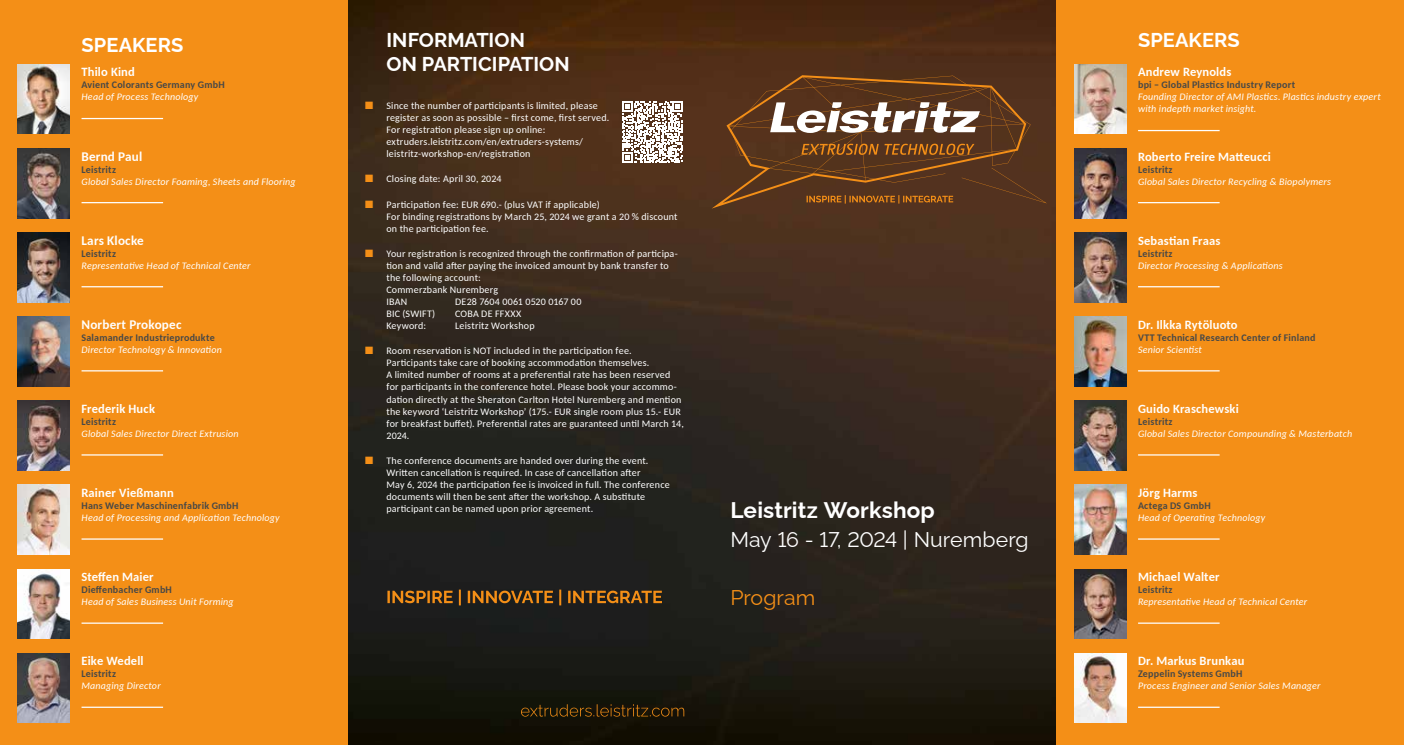
<style>
.page{position:relative;width:1404px;height:745px;background:#fff}
.page>*{position:absolute;margin:0;border:0;box-sizing:border-box;transform-origin:0 0}
.t1{font:700 22.5px "Raleway";letter-spacing:.005em;color:#fff}
.t2{font:21.25px "Raleway";color:#fff}
.t3{font:21.25px "Raleway";letter-spacing:.005em;color:#f48f17}
.t4{font:700 20px/24px "Raleway";letter-spacing:.005em;color:#fff}
.t5{font:700 13.12px "Carlito";letter-spacing:.015em;color:#fff}
.t6{font:700 12.5px "Carlito";letter-spacing:.015em;color:#fff}
.t7{font:10px/12px "Carlito";letter-spacing:.02em;color:#fff}
.t8{font:italic 10px/12px "Carlito";letter-spacing:.02em;color:#fff}
.t9{font:700 10px "Carlito";letter-spacing:.02em;color:#474847}
.s1{color:#f48f17}
</style>
<div class="page">
<img style="left:347px;top:0;width:709px;height:744px">
<div style="left:0;top:0;width:347px;height:744px;background:#f48f17"></div>
<hr style="left:81px;top:118px;width:82px;height:1px;background:#fff">
<hr style="left:81px;top:202px;width:82px;height:1px;background:#fff">
<hr style="left:81px;top:286px;width:82px;height:1px;background:#fff">
<hr style="left:81px;top:370px;width:82px;height:1px;background:#fff">
<hr style="left:81px;top:454px;width:82px;height:1px;background:#fff">
<hr style="left:81px;top:538px;width:82px;height:1px;background:#fff">
<hr style="left:81px;top:622px;width:82px;height:1px;background:#fff">
<hr style="left:81px;top:706px;width:82px;height:1px;background:#fff">
<img style="left:18px;top:148px;width:52px;height:70px">
<img style="left:18px;top:64px;width:52px;height:70px">
<img style="left:18px;top:232px;width:52px;height:70px">
<img style="left:18px;top:316px;width:52px;height:70px">
<img style="left:18px;top:400px;width:52px;height:70px">
<img style="left:18px;top:484px;width:52px;height:70px">
<img style="left:18px;top:569px;width:52px;height:69px">
<img style="left:18px;top:653px;width:52px;height:69px">
<svg style="left:621px;top:101px;width:62px;height:62px"></svg>
<svg style="left:521px;top:703px;width:163px;height:13px;background:#34240a"></svg>
<svg style="left:387px;top:589px;width:275px;height:16px;background:#66441a"></svg>
<div style="left:711px;top:75px;width:315px;height:133px;background:#53321c"></div>
<svg style="left:728px;top:76px;width:318px;height:127px;background:#6c482d"></svg>
<div style="left:1056px;top:0;width:347px;height:744px;background:#f48f17"></div>
<hr style="left:1137px;top:130px;width:82px;height:1px;background:#fff">
<hr style="left:1137px;top:202px;width:82px;height:1px;background:#fff">
<hr style="left:1137px;top:286px;width:82px;height:1px;background:#fff">
<hr style="left:1137px;top:370px;width:82px;height:1px;background:#fff">
<hr style="left:1137px;top:454px;width:82px;height:1px;background:#fff">
<hr style="left:1137px;top:538px;width:82px;height:1px;background:#fff">
<hr style="left:1137px;top:622px;width:82px;height:1px;background:#fff">
<hr style="left:1137px;top:706px;width:82px;height:1px;background:#fff">
<img style="left:1074px;top:148px;width:52px;height:70px">
<img style="left:1074px;top:64px;width:52px;height:70px">
<img style="left:1074px;top:232px;width:52px;height:70px">
<img style="left:1074px;top:400px;width:52px;height:70px">
<img style="left:1074px;top:484px;width:52px;height:70px">
<img style="left:1074px;top:569px;width:52px;height:69px">
<img style="left:1074px;top:653px;width:52px;height:69px">
<img style="left:1074px;top:316px;width:52px;height:70px">
<h3 class="t4" style="left:81px;top:31px;width:103px">SPEAKERS</h3>
<p class="t6" style="left:81px;top:64px;width:55px">Thilo Kind</p>
<p class="t9" style="left:81px;top:78px;width:145px">Avient Colorants Germany GmbH</p>
<p class="t8" style="left:81px;top:91px;width:118px">Head of Process Technology</p>
<h3 class="t5" style="left:81px;top:147px;width:62px">Bernd Paul</h3>
<p class="t9" style="left:81px;top:162px;width:36px">Leistritz</p>
<p class="t8" style="left:81px;top:175px;width:215px">Global Sales Director Foaming, Sheets and Flooring</p>
<h3 class="t5" style="left:81px;top:231px;width:64px">Lars Klocke</h3>
<p class="t9" style="left:81px;top:246px;width:36px">Leistritz</p>
<p class="t8" style="left:81px;top:259px;width:171px">Representative Head of Technical Center</p>
<h3 class="t4" style="left:386px;top:26px;width:185px">INFORMATION<br>ON PARTICIPATION</h3>
<p class="t7" style="left:386px;top:99px;width:224px;text-indent:-21px"><span class="s1">■</span> Since the number of participants is limited, please register as soon as possible – first come, first served.<br>For registration please sign up online: extruders.leistritz.com/en/extruders-systems/ leistritz-workshop-en/registration</p>
<p class="t7" style="left:365px;top:172px;width:138px"><span class="s1">■</span> Closing date: April 30, 2024</p>
<p class="t7" style="left:386px;top:197px;width:293px;text-indent:-21px"><span class="s1">■</span> Participation fee: EUR 690.- (plus VAT if applicable)<br>For binding registrations by March 25, 2024 we grant a 20 % discount on the participation fee.</p>
<p class="t7" style="left:386px;top:247px;width:293px;text-indent:-21px"><span class="s1">■</span> Your registration is recognized through the confirmation of participa&shy;tion and valid after paying the invoiced amount by bank transfer to the following account:<br>Commerzbank Nuremberg<br>IBAN</p>
<p class="t7" style="left:455px;top:295px;width:128px">DE28 7604 0061 0520 0167 00</p>
<h3 class="t4" style="left:1137px;top:26px;width:103px">SPEAKERS</h3>
<p class="t6" style="left:1137px;top:64px;width:95px">Andrew Reynolds</p>
<p class="t9" style="left:1137px;top:78px;width:159px">bpi – Global Plastics Industry Report</p>
<p class="t8" style="left:1137px;top:91px;width:244px">Founding Director of AMI Plastics. Plastics industry expert with indepth market insight.</p>
<p class="t6" style="left:1137px;top:148px;width:134px">Roberto Freire Matteucci</p>
<p class="t9" style="left:1137px;top:162px;width:36px">Leistritz</p>
<p class="t8" style="left:1137px;top:175px;width:194px">Global Sales Director Recycling &amp; Biopolymers</p>
<p class="t6" style="left:1137px;top:232px;width:84px">Sebastian Fraas</p>
<p class="t9" style="left:1137px;top:246px;width:36px">Leistritz</p>
<p class="t8" style="left:1137px;top:259px;width:146px">Director Processing &amp; Applications</p>
<h3 class="t5" style="left:81px;top:315px;width:101px">Norbert Prokopec</h3>
<p class="t9" style="left:81px;top:330px;width:135px">Salamander Industrieprodukte</p>
<p class="t8" style="left:81px;top:343px;width:142px">Director Technology &amp; Innovation</p>
<p class="t6" style="left:81px;top:400px;width:75px">Frederik Huck</p>
<p class="t9" style="left:81px;top:414px;width:36px">Leistritz</p>
<p class="t8" style="left:81px;top:427px;width:158px">Global Sales Director Direct Extrusion</p>
<p class="t6" style="left:81px;top:484px;width:94px">Rainer Vießmann</p>
<p class="t9" style="left:81px;top:498px;width:158px">Hans Weber Maschinenfabrik GmbH</p>
<p class="t8" style="left:81px;top:511px;width:200px">Head of Processing and Application Technology</p>
<p class="t6" style="left:81px;top:568px;width:74px">Steffen Maier</p>
<p class="t9" style="left:81px;top:582px;width:92px">Dieffenbacher GmbH</p>
<p class="t8" style="left:81px;top:595px;width:154px">Head of Sales Business Unit Forming</p>
<p class="t7" style="left:386px;top:307px;width:50px">BIC (SWIFT)</p>
<p class="t7" style="left:455px;top:307px;width:68px">COBA DE FFXXX</p>
<p class="t7" style="left:386px;top:319px;width:41px">Keyword:</p>
<p class="t7" style="left:455px;top:319px;width:81px">Leistritz Workshop</p>
<p class="t7" style="left:386px;top:344px;width:299px;text-indent:-21px"><span class="s1">■</span> Room reservation is NOT included in the participation fee.<br>Participants take care of booking accommodation themselves.<br>A limited number of rooms at a preferential rate has been reserved for participants in the conference hotel. Please book your accommo&shy;dation directly at the Sheraton Carlton Hotel Nuremberg and mention the keyword ‘Leistritz Workshop’ (175.- EUR single room plus 15.- EUR for breakfast buffet). Preferential rates are guaranteed until March 14, 2024.</p>
<p class="t7" style="left:386px;top:454px;width:285px;text-indent:-21px"><span class="s1">■</span> The conference documents are handed over during the event.<br>Written cancellation is required. In case of cancellation after<br>May 6, 2024 the participation fee is invoiced in full. The conference documents will then be sent after the workshop. A substitute participant can be named upon prior agreement.</p>
<h1 class="t1" style="left:730px;top:491px;width:206px">Leistritz Workshop</h1>
<h2 class="t2" style="left:730px;top:522px;width:300px">May 16 - 17, 2024 | Nuremberg</h2>
<h2 class="t3" style="left:730px;top:579px;width:87px">Program</h2>
<p class="t6" style="left:1137px;top:316px;width:101px">Dr. Ilkka Rytöluoto</p>
<p class="t9" style="left:1137px;top:330px;width:179px">VTT Technical Research Center of Finland</p>
<p class="t8" style="left:1137px;top:343px;width:65px">Senior Scientist</p>
<p class="t6" style="left:1137px;top:400px;width:102px">Guido Kraschewski</p>
<p class="t9" style="left:1137px;top:414px;width:36px">Leistritz</p>
<p class="t8" style="left:1137px;top:427px;width:215px">Global Sales Director Compounding &amp; Masterbatch</p>
<p class="t6" style="left:1137px;top:484px;width:61px">Jörg Harms</p>
<p class="t9" style="left:1137px;top:498px;width:74px">Actega DS GmbH</p>
<p class="t8" style="left:1137px;top:511px;width:129px">Head of Operating Technology</p>
<p class="t6" style="left:1137px;top:568px;width:83px">Michael Walter</p>
<p class="t9" style="left:1137px;top:582px;width:36px">Leistritz</p>
<p class="t8" style="left:1137px;top:595px;width:171px">Representative Head of Technical Center</p>
<p class="t6" style="left:81px;top:652px;width:64px">Eike Wedell</p>
<p class="t9" style="left:81px;top:666px;width:36px">Leistritz</p>
<p class="t8" style="left:81px;top:679px;width:81px">Managing Director</p>
<p class="t6" style="left:1137px;top:652px;width:108px">Dr. Markus Brunkau</p>
<p class="t9" style="left:1137px;top:666px;width:106px">Zeppelin Systems GmbH</p>
<p class="t8" style="left:1137px;top:679px;width:184px">Process Engineer and Senior Sales Manager</p>
</div>
